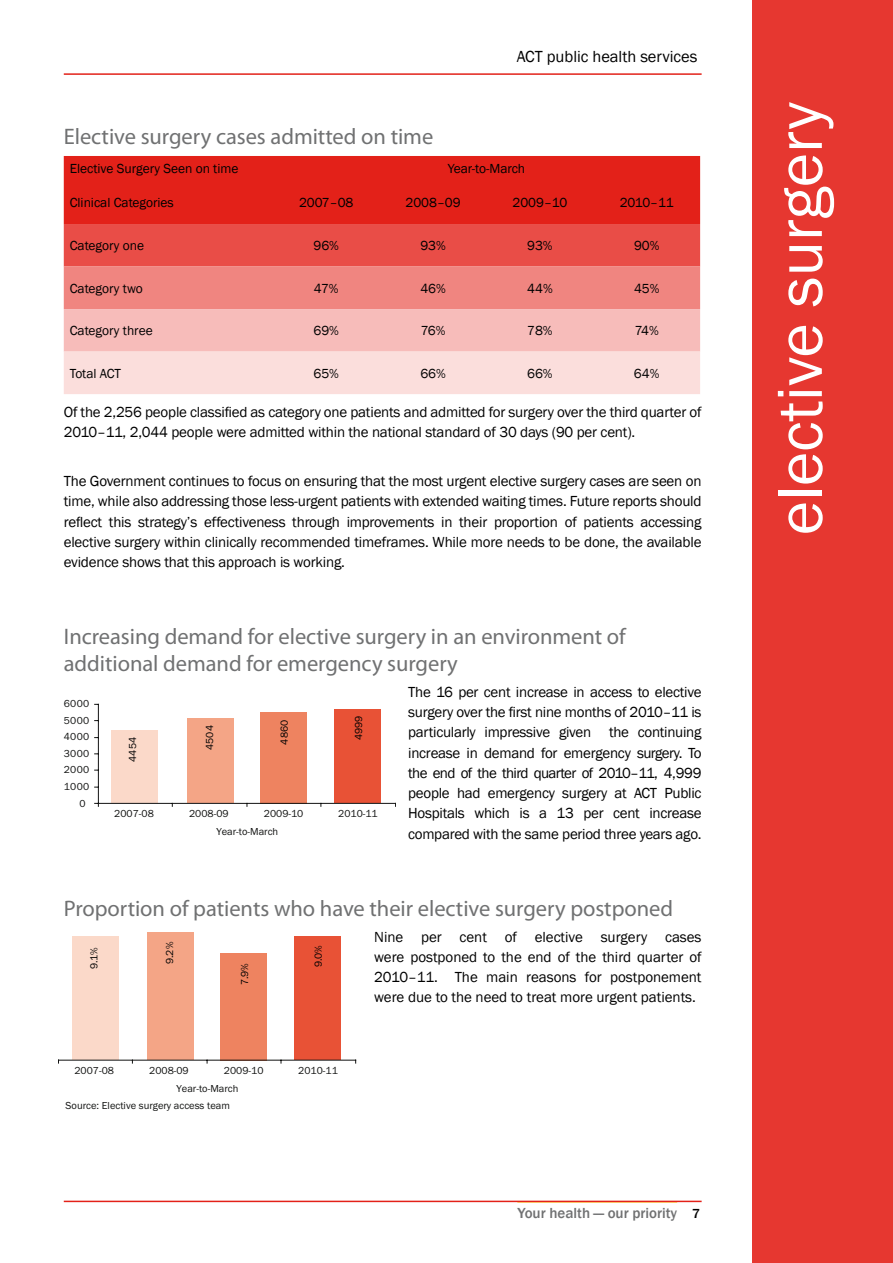
<style>
.page{position:relative;width:893px;height:1263px;background:#fff}
.page>*{position:absolute;margin:0;border:0;box-sizing:border-box;transform-origin:0 0}
.t1{font:66px "Franklin Gothic";letter-spacing:-.005em;color:#fff}
.t2{font:22.5px/27px "Myriad Pro";color:#707172}
.t3{font:16.5px "Franklin Gothic";letter-spacing:-.005em;color:#000}
.t4{font:15px/20.2px "Franklin Gothic";letter-spacing:-.015em;color:#000;text-align:justify}
.t5{font:500 15px "Franklin Gothic";color:#707172}
.t6{font:13.5px "Franklin Gothic";letter-spacing:-.005em;color:#000}
.t7{font:10.5px "Franklin Gothic";color:#111211}
.t8{font:10.5px "Franklin Gothic";color:#000}
.s1{font-size:13.5px;color:#000}
</style>
<div class="page">
<hr style="left:517px;top:1201px;width:160px;height:2px;background:#fed74d">
<div style="left:753px;top:0;width:140px;height:1263px;background:#e63730"></div>
<svg style="left:64px;top:156px;width:636px;height:238px"></svg>
<hr style="left:64px;top:73px;width:638px;height:2px;background:#e32119">
<hr style="left:64px;top:1201px;width:638px;height:1px;background:#e32119">
<div style="left:334px;top:709px;width:47px;height:94px;background:#e85236"></div>
<div style="left:260px;top:712px;width:46px;height:91px;background:#ee8360"></div>
<div style="left:187px;top:719px;width:47px;height:84px;background:#f4a586"></div>
<div style="left:112px;top:730px;width:46px;height:73px;background:#fbd9c9"></div>
<hr style="left:98px;top:704px;width:1px;height:99px;background:#111211">
<hr style="left:98px;top:803px;width:298px;height:1px;background:#111211">
<div style="left:294px;top:936px;width:47px;height:124px;background:#e85236"></div>
<div style="left:220px;top:953px;width:47px;height:107px;background:#ee8360"></div>
<div style="left:147px;top:933px;width:47px;height:127px;background:#f4a586"></div>
<div style="left:72px;top:936px;width:46px;height:124px;background:#fbd9c9"></div>
<hr style="left:58px;top:1060px;width:298px;height:1px;background:#111211">
<p class="t3" style="left:517px;top:46px;width:182px">ACT public health services</p>
<h2 class="t2" style="left:64px;top:123px;width:371px">Elective surgery cases admitted on time</h2>
<p class="t6" style="left:70px;top:161px;width:170px">Elective Surgery Seen on time</p>
<p class="t6" style="left:448px;top:161px;width:79px">Year-to-March</p>
<p class="t6" style="left:70px;top:195px;width:106px">Clinical Categories</p>
<p class="t6" style="left:299px;top:195px;width:56px">2007–08</p>
<p class="t6" style="left:405px;top:195px;width:57px">2008–09</p>
<p class="t6" style="left:512px;top:195px;width:56px">2009–10</p>
<p class="t6" style="left:620px;top:195px;width:56px">2010–11</p>
<p class="t6" style="left:70px;top:237px;width:76px">Category one</p>
<p class="t6" style="left:314px;top:237px;width:27px">96%</p>
<p class="t6" style="left:420px;top:237px;width:27px">93%</p>
<p class="t6" style="left:527px;top:237px;width:27px">93%</p>
<p class="t6" style="left:634px;top:237px;width:27px">90%</p>
<p class="t6" style="left:70px;top:280px;width:74px">Category two</p>
<p class="t6" style="left:314px;top:280px;width:26px">47%</p>
<p class="t6" style="left:420px;top:280px;width:27px">46%</p>
<p class="t6" style="left:527px;top:280px;width:27px">44%</p>
<p class="t6" style="left:634px;top:280px;width:27px">45%</p>
<p class="t6" style="left:70px;top:322px;width:84px">Category three</p>
<p class="t6" style="left:314px;top:322px;width:27px">69%</p>
<p class="t6" style="left:421px;top:322px;width:26px">76%</p>
<p class="t6" style="left:527px;top:322px;width:27px">78%</p>
<p class="t6" style="left:635px;top:322px;width:26px">74%</p>
<p class="t6" style="left:70px;top:365px;width:53px">Total ACT</p>
<p class="t6" style="left:314px;top:365px;width:27px">65%</p>
<p class="t6" style="left:420px;top:365px;width:27px">66%</p>
<p class="t6" style="left:527px;top:365px;width:27px">66%</p>
<p class="t6" style="left:634px;top:365px;width:27px">64%</p>
<p class="t4" style="left:64px;top:402px;width:639px">Of the 2,256 people classified as category one patients and admitted for surgery over the third quarter of<br>2010–11, 2,044 people were admitted within the national standard of 30 days (90 per cent).</p>
<p class="t4" style="left:64px;top:471px;width:639px">The Government continues to focus on ensuring that the most urgent elective surgery cases are seen on time, while also addressing those less-urgent patients with extended waiting times. Future reports should reflect this strategy’s effectiveness through improvements in their proportion of patients accessing elective surgery within clinically recommended timeframes. While more needs to be done, the available evidence shows that this approach is working.</p>
<h2 class="t2" style="left:64px;top:623px;width:564px">Increasing demand for elective surgery in an environment of additional demand for emergency surgery</h2>
<p class="t4" style="left:408px;top:682px;width:295px">The 16 per cent increase in access to elective surgery over the first nine months of 2010–11 is particularly impressive given the continuing increase in demand for emergency surgery. To the end of the third quarter of 2010–11, 4,999 people had emergency surgery at ACT Public Hospitals which is a 13 per cent increase compared with the same period three years ago.</p>
<p class="t7" style="left:64px;top:697px;width:27px">6000</p>
<p class="t8" style="left:203px;top:750px;width:26px;rotate:-90deg">4504</p>
<p class="t8" style="left:278px;top:745px;width:26px;rotate:-90deg">4860</p>
<p class="t8" style="left:352px;top:740px;width:26px;rotate:-90deg">4999</p>
<p class="t7" style="left:64px;top:714px;width:27px">5000</p>
<p class="t7" style="left:64px;top:730px;width:27px">4000</p>
<p class="t8" style="left:126px;top:762px;width:26px;rotate:-90deg">4454</p>
<p class="t7" style="left:64px;top:747px;width:27px">3000</p>
<p class="t7" style="left:64px;top:763px;width:27px">2000</p>
<p class="t7" style="left:64px;top:780px;width:27px">1000</p>
<p class="t7" style="left:79px;top:796px;width:8px">0</p>
<p class="t7" style="left:114px;top:807px;width:41px">2007-08</p>
<p class="t7" style="left:189px;top:807px;width:41px">2008-09</p>
<p class="t7" style="left:264px;top:807px;width:41px">2009-10</p>
<p class="t7" style="left:338px;top:807px;width:41px">2010-11</p>
<p class="t7" style="left:216px;top:825px;width:63px">Year-to-March</p>
<h2 class="t2" style="left:64px;top:894px;width:611px">Proportion of patients who have their elective surgery postponed</h2>
<p class="t4" style="left:374px;top:927px;width:329px">Nine per cent of elective surgery cases were postponed to the end of the third quarter of 2010–11. The main reasons for postponement were due to the need to treat more urgent patients.</p>
<p class="t8" style="left:163px;top:964px;width:24px;rotate:-90deg">9.2%</p>
<p class="t8" style="left:312px;top:967px;width:24px;rotate:-90deg">9.0%</p>
<p class="t8" style="left:88px;top:969px;width:24px;rotate:-90deg">9.1%</p>
<p class="t8" style="left:238px;top:985px;width:24px;rotate:-90deg">7.9%</p>
<p class="t7" style="left:74px;top:1064px;width:41px">2007-08</p>
<p class="t7" style="left:149px;top:1064px;width:41px">2008-09</p>
<p class="t7" style="left:224px;top:1064px;width:41px">2009-10</p>
<p class="t7" style="left:298px;top:1064px;width:41px">2010-11</p>
<p class="t7" style="left:177px;top:1081px;width:63px">Year-to-March</p>
<p class="t7" style="left:66px;top:1099px;width:166px">Source: Elective surgery access team</p>
<p class="t5" style="left:517px;top:1203px;width:184px">Your health — our priority <span class="s1">7</span></p>
<h1 class="t1" style="left:759px;top:535px;width:435px;rotate:-90deg">elective surgery</h1>
</div>
